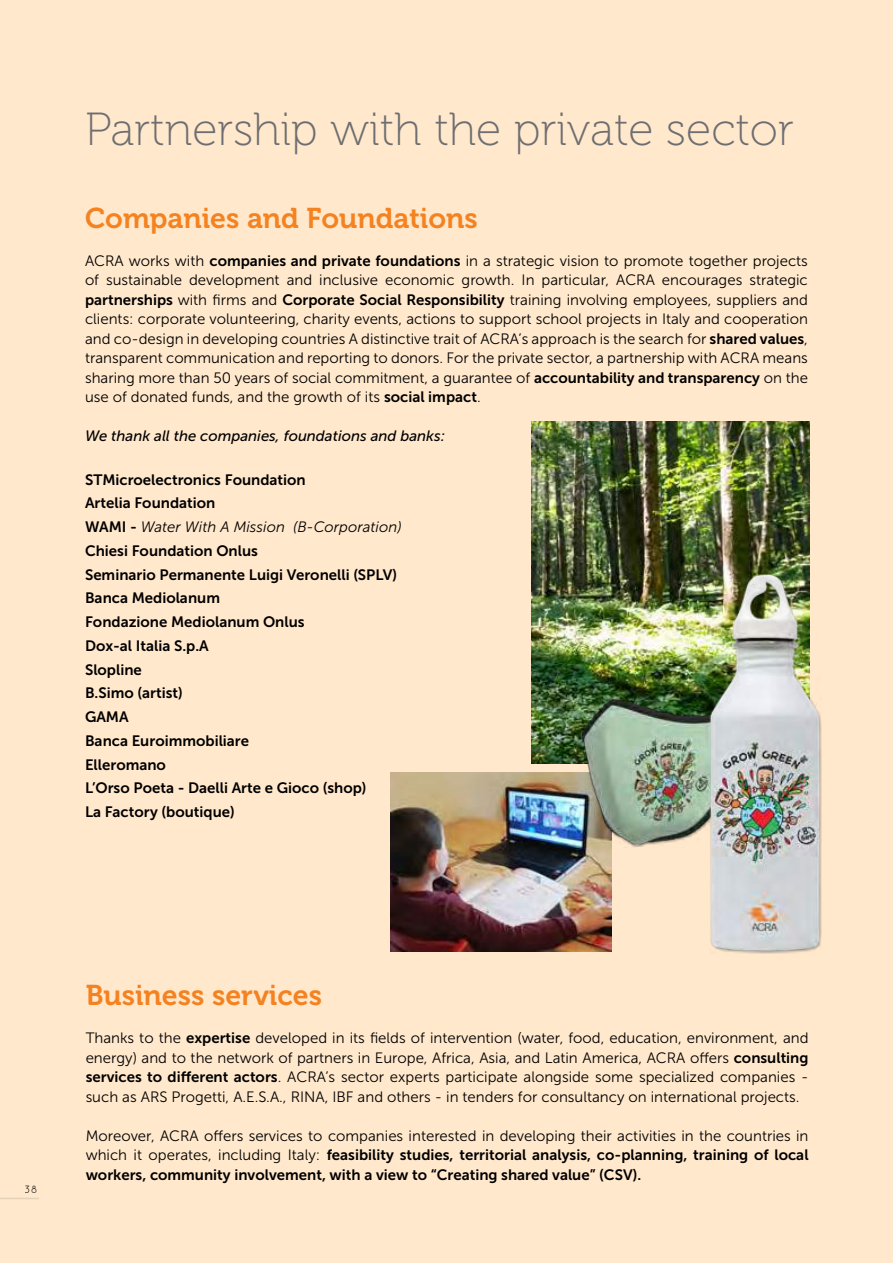
<style>
.page{position:relative;width:893px;height:1263px;background:#ffe8cc}
.page>*{position:absolute;margin:0;border:0;box-sizing:border-box;transform-origin:0 0}
.t1{font:46.35px "Museo 100";color:#6d6e71}
.t2{font:28.5px "Museo 700";color:#f58220}
.t3{font:15px/19.5px "Museo Sans 300";color:#000;text-align:justify}
.t4{font:15px/23.7px "Museo Sans 700";color:#000}
.t5{font:italic 15px "Museo Sans 500";color:#000}
.t6{font:italic 15px "Museo Sans 300";color:#000}
.t7{font:10.5px "Quicksand";color:#000}
.s1{font-family:"Museo Sans 700"}
.s2{font-family:"Museo Sans 700";font-style:normal}
.s3{font-family:"Museo Sans 300"}
</style>
<div class="page">
<img style="left:390px;top:772px;width:222px;height:180px">
<img style="left:532px;top:421px;width:278px;height:343px">
<img style="left:578px;top:693px;width:126px;height:157px">
<img style="left:704px;top:568px;width:118px;height:386px">
<hr style="left:0;top:1198px;width:39px;height:1px;background:#e6e7e8">
<h1 class="t1" style="left:85px;top:105px;width:710px">Partnership with the private sector</h1>
<h2 class="t2" style="left:85px;top:202px;width:394px">Companies and Foundations</h2>
<p class="t3" style="left:85px;top:251px;width:724px">ACRA works with <span class="s1">companies and private foundations</span> in a strategic vision to promote together projects of sustainable development and inclusive economic growth. In particular, ACRA encourages strategic <span class="s1">partnerships</span> with firms and <span class="s1">Corporate Social Responsibility</span> training involving employees, suppliers and clients: corporate volunteering, charity events, actions to support school projects in Italy and cooperation and co-design in developing countries A distinctive trait of ACRA’s approach is the search for <span class="s1">shared values</span>, transparent communication and reporting to donors. For the private sector, a partnership with ACRA means sharing more than 50 years of social commitment, a guarantee of <span class="s1">accountability and transparency</span> on the use of donated funds, and the growth of its <span class="s1">social impact</span>.</p>
<p class="t5" style="left:85px;top:428px;width:362px">We thank all the companies, foundations and banks:</p>
<p class="t4" style="left:85px;top:468px;width:222px">STMicroelectronics Foundation<br>Artelia Foundation</p>
<p class="t6" style="left:85px;top:519px;width:318px"><span class="s2">WAMI -</span> Water With A Mission (B-Corporation)</p>
<p class="t4" style="left:85px;top:539px;width:314px">Chiesi Foundation Onlus<br>Seminario Permanente Luigi Veronelli (SPLV)<br>Banca Mediolanum<br>Fondazione Mediolanum Onlus<br>Dox-al Italia S.p.A<br>Slopline<br>B.Simo (artist)<br>GAMA<br>Banca Euroimmobiliare<br>Elleromano<br>L’Orso Poeta - Daelli Arte e Gioco (shop)<br>La Factory (boutique)</p>
<p class="t7" style="left:25px;top:1183px;width:15px">38</p>
<h2 class="t2" style="left:86px;top:979px;width:238px">Business services</h2>
<p class="t3" style="left:86px;top:1028px;width:724px">Thanks to the <span class="s1">expertise</span> developed in its fields of intervention (water, food, education, environment, and energy) and to the network of partners in Europe, Africa, Asia, and Latin America, ACRA offers <span class="s1">consulting services to different actors</span>. ACRA’s sector experts participate alongside some specialized companies - such as ARS Progetti, A.E.S.A., RINA, IBF and others - in tenders for consultancy on international projects.</p>
<p class="t3" style="left:86px;top:1126px;width:724px">Moreover, ACRA offers services to companies interested in developing their activities in the countries in</p>
<p class="t4" style="left:86px;top:1145px;width:724px;line-height:19.5px"><span class="s3">which it operates, including Italy:</span> feasibility studies, territorial analysis, co-planning, training of local workers, community involvement, with a view to “Creating shared value” (CSV).</p>
</div>
